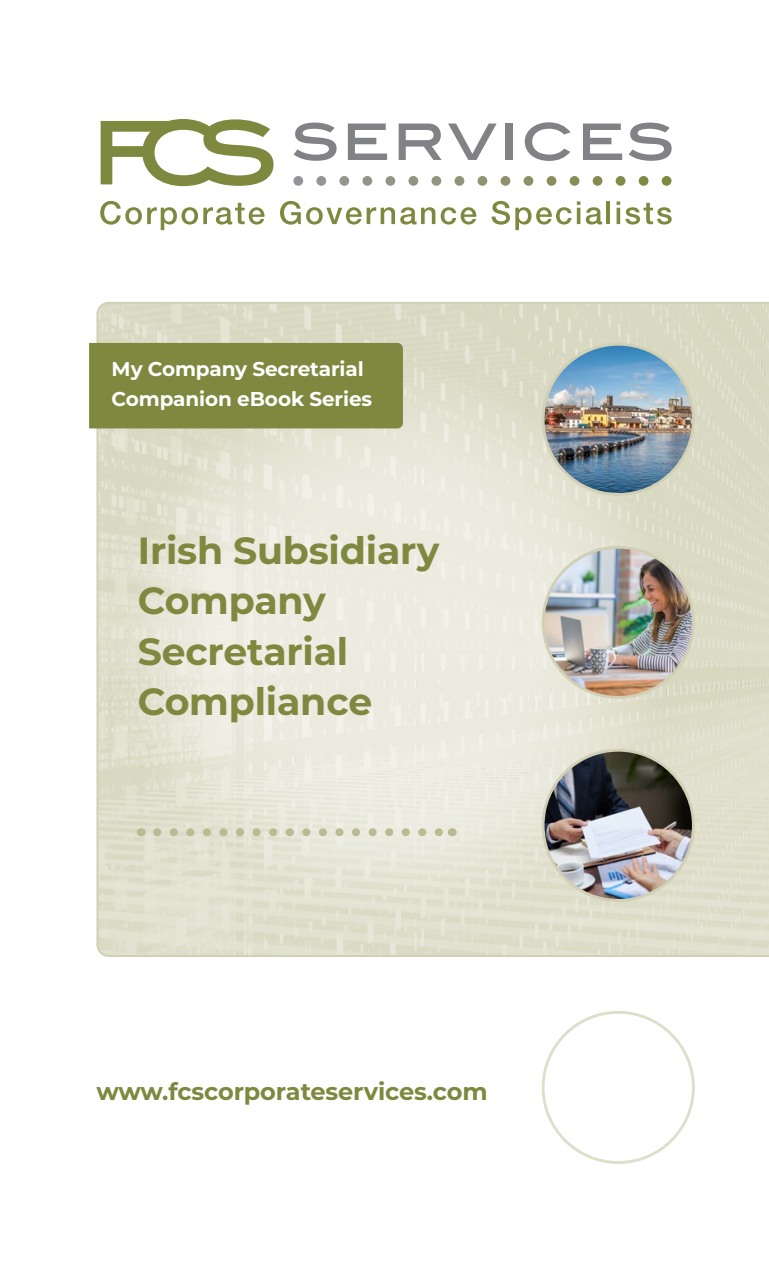
<style>
.page{position:relative;width:769px;height:1273px;background:#fff}
.page>*{position:absolute;margin:0;border:0;box-sizing:border-box;transform-origin:0 0}
.t1{font:700 37.8px/50.4px "Montserrat";letter-spacing:-.005em;color:#7e883e}
.t2{font:700 24px "Montserrat";letter-spacing:-.005em;color:#7e883e}
.t3{font:700 20px/29.8px "Montserrat";letter-spacing:-.005em;color:#fff}
</style>
<div class="page">
<svg style="left:96px;top:302px;width:672px;height:654px;background:#dddcc8"></svg>
<svg style="left:121px;top:361px;width:551px;height:551px;background:#e8e7db"></svg>
<svg style="left:293px;top:122px;width:43px;height:39px"></svg>
<svg style="left:347px;top:123px;width:40px;height:37px"></svg>
<svg style="left:398px;top:123px;width:43px;height:37px"></svg>
<svg style="left:448px;top:123px;width:48px;height:37px"></svg>
<div style="left:505px;top:123px;width:7px;height:37px;background:#808285"></div>
<svg style="left:524px;top:122px;width:46px;height:39px"></svg>
<svg style="left:583px;top:123px;width:39px;height:37px"></svg>
<svg style="left:628px;top:122px;width:43px;height:39px"></svg>
<svg style="left:101px;top:119px;width:172px;height:67px"></svg>
<div style="left:293px;top:176px;width:10px;height:10px;background:#939598;border-radius:50%"></div>
<div style="left:316px;top:176px;width:10px;height:10px;background:#939593;border-radius:50%"></div>
<div style="left:339px;top:176px;width:10px;height:10px;background:#93958f;border-radius:50%"></div>
<div style="left:362px;top:176px;width:10px;height:10px;background:#93958a;border-radius:50%"></div>
<div style="left:385px;top:176px;width:10px;height:10px;background:#939586;border-radius:50%"></div>
<div style="left:408px;top:176px;width:10px;height:10px;background:#929481;border-radius:50%"></div>
<div style="left:431px;top:176px;width:10px;height:10px;background:#92947c;border-radius:50%"></div>
<div style="left:454px;top:176px;width:10px;height:10px;background:#919377;border-radius:50%"></div>
<div style="left:477px;top:176px;width:10px;height:10px;background:#909371;border-radius:50%"></div>
<div style="left:500px;top:176px;width:10px;height:10px;background:#8e916b;border-radius:50%"></div>
<div style="left:523px;top:176px;width:10px;height:10px;background:#8c9165;border-radius:50%"></div>
<div style="left:546px;top:176px;width:10px;height:10px;background:#8b8f5e;border-radius:50%"></div>
<div style="left:569px;top:176px;width:10px;height:10px;background:#888d57;border-radius:50%"></div>
<div style="left:592px;top:176px;width:10px;height:10px;background:#868c51;border-radius:50%"></div>
<div style="left:615px;top:176px;width:10px;height:10px;background:#848b49;border-radius:50%"></div>
<div style="left:638px;top:176px;width:10px;height:10px;background:#818944;border-radius:50%"></div>
<div style="left:661px;top:176px;width:10px;height:10px;background:#7e883e;border-radius:50%"></div>
<svg style="left:100px;top:201px;width:165px;height:29px"></svg>
<svg style="left:280px;top:201px;width:20px;height:23px"></svg>
<svg style="left:306px;top:207px;width:170px;height:17px"></svg>
<svg style="left:491px;top:201px;width:18px;height:23px"></svg>
<svg style="left:515px;top:201px;width:87px;height:29px"></svg>
<hr style="left:606px;top:201px;width:4px;height:23px;background:#7e883e">
<svg style="left:616px;top:201px;width:55px;height:23px"></svg>
<img style="left:543px;top:547px;width:150px;height:150px;border-radius:75px">
<div style="left:541px;top:545px;width:153px;height:153px;border:3px solid #d1d0b5;border-radius:50%"></div>
<img style="left:543px;top:344px;width:150px;height:150px;border-radius:75px">
<div style="left:541px;top:343px;width:153px;height:153px;border:3px solid #d1d0b5;border-radius:50%"></div>
<img style="left:543px;top:750px;width:150px;height:150px;border-radius:75px">
<div style="left:541px;top:748px;width:153px;height:153px;border:3px solid #d1d0b5;border-radius:50%"></div>
<div style="left:541px;top:1010px;width:153px;height:153px;border:3px solid #dedecb;border-radius:50%"></div>
<svg style="left:157px;top:828px;width:286px;height:8px;background:#d5d5bd"></svg>
<div style="left:89px;top:343px;width:314px;height:85px;background:#7e883e"></div>
<p class="t3" style="left:112px;top:353px;width:262px">My Company Secretarial<br>Companion eBook Series</p>
<p class="t1" style="left:138px;top:523px;width:303px">Irish Subsidiary<br>Company<br>Secretarial<br>Compliance</p>
<p class="t2" style="left:96px;top:1074px;width:392px">www.fcscorporateservices.com</p>
</div>
